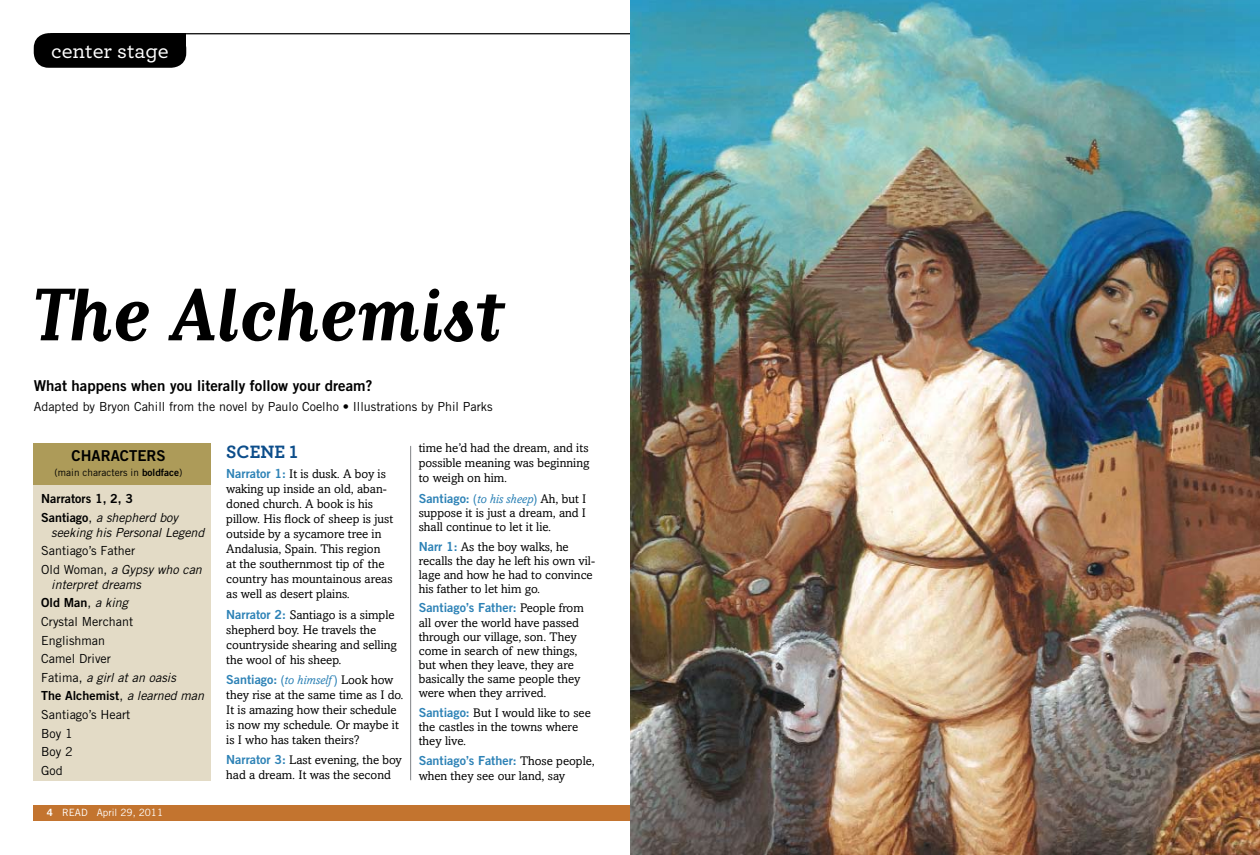
<style>
.page{position:relative;width:1260px;height:855px;background:#fff}
.page>*{position:absolute;margin:0;border:0;box-sizing:border-box;transform-origin:0 0}
.t1{font:700 87.5px "Matrix Script";color:#000}
.t2{font:500 22.5px "Archer";color:#fff}
.t3{font:700 18.75px "Archer";color:#0c4d8a}
.t4{font:15px "Trade Gothic Bold Two";color:#000}
.t5{font:12.5px/15px "Amasis";color:#000}
.t6{font:12.5px/18.6px "Trade Gothic";color:#000}
.t7{font:12.5px "Trade Gothic Bold Two";color:#2d82b6}
.t8{font:italic 12.5px/15px "Trade Gothic";letter-spacing:-.005em;color:#000}
.t9{font:12.5px "Trade Gothic Bold Two";color:#000}
.t10{font:10px "Trade Gothic";color:#000}
.t11{font:10px "Trade Gothic";color:#fff}
.s1{font-family:"Trade Gothic Bold Two"}
.s2{font-family:"Trade Gothic Bold Two";font-style:normal}
.s3{font-style:normal}
.s4{font-style:italic}
.s5{font-family:"Trade Gothic"}
.s6{font-family:"Trade Gothic";font-style:italic}
.s7{font-family:"Trade Gothic Bold Two";color:#2d82b6}
.s8{font-family:"Amasis"}
.s9{font-family:"Amasis";font-style:italic}
.s10{font-family:"Amasis";color:#000}
.s11{color:#2d82b6}
.s12{font-style:italic;color:#2d82b6}
</style>
<div class="page">
<div style="left:34px;top:805px;width:1192px;height:16px;background:#c3742f"></div>
<div style="left:34px;top:33px;width:152px;height:35px;background:#000;border-radius:15px"></div>
<hr style="left:50px;top:33px;width:1176px;height:1px;background:#000">
<div style="left:54px;top:33px;width:132px;height:17px;background:#000"></div>
<div style="left:34px;top:444px;width:177px;height:336px;background:#e3dbc6"></div>
<div style="left:34px;top:444px;width:177px;height:41px;background:#ad9b59"></div>
<hr style="left:410px;top:446px;width:1px;height:334px;background:#808285">
<img style="left:630px;top:0;width:630px;height:855px">
<h2 class="t2" style="left:51px;top:35px;width:119px">center stage</h2>
<h1 class="t1" style="left:34px;top:271px;width:470px">The Alchemist</h1>
<p class="t4" style="left:34px;top:376px;width:340px">What happens when you literally follow your dream?</p>
<p class="t6" style="left:34px;top:397px;width:460px">Adapted by Bryon Cahill from the novel by Paulo Coelho • Illustrations by Phil Parks</p>
<p class="t4" style="left:72px;top:447px;width:96px">CHARACTERS</p>
<p class="t10" style="left:55px;top:467px;width:130px">(main characters in <span class="s1">boldface</span>)</p>
<p class="t9" style="left:41px;top:491px;width:93px">Narrators 1, 2, 3</p>
<p class="t8" style="left:51px;top:510px;width:155px;text-indent:-10px"><span class="s2">Santiago</span><span class="s3">,</span> a shepherd boy seeking his Personal Legend</p>
<p class="t6" style="left:41px;top:541px;width:162px">Santiago’s Father<br>Old Woman, <span class="s4">a Gypsy who can</span></p>
<p class="t8" style="left:51px;top:577px;width:91px">interpret dreams</p>
<p class="t9" style="left:41px;top:595px;width:88px">Old Man<span class="s5">,</span> <span class="s6">a king</span></p>
<p class="t6" style="left:41px;top:612px;width:136px">Crystal Merchant<br>Englishman<br>Camel Driver<br>Fatima, <span class="s4">a girl at an oasis</span></p>
<p class="t9" style="left:41px;top:688px;width:164px">The Alchemist<span class="s5">,</span> <span class="s6">a learned man</span></p>
<p class="t6" style="left:41px;top:705px;width:91px">Santiago’s Heart<br>Boy 1<br>Boy 2<br>God</p>
<p class="t11" style="left:47px;top:807px;width:118px"><span class="s1">4</span> READ April 29, 2011</p>
<h3 class="t3" style="left:226px;top:437px;width:73px">SCENE 1</h3>
<p class="t5" style="left:226px;top:466px;width:169px"><span class="s7">Narrator 1:</span> It is dusk. A boy is waking up inside an old, aban&shy;doned church. A book is his pillow. His flock of sheep is just outside by a sycamore tree in<br>Andalusia, Spain. This region at the southernmost tip of the country has mountainous areas as well as desert plains.</p>
<p class="t5" style="left:226px;top:607px;width:172px"><span class="s7">Narrator 2:</span> Santiago is a simple shepherd boy. He travels the countryside shearing and selling the wool of his sheep.</p>
<p class="t7" style="left:226px;top:672px;width:169px">Santiago: <span class="s8">(</span><span class="s9">to himself</span> <span class="s8">)</span> <span class="s10">Look how</span></p>
<p class="t5" style="left:226px;top:687px;width:179px">they rise at the same time as I do.<br>It is amazing how their schedule is now my schedule. Or maybe it is I who has taken theirs?</p>
<p class="t5" style="left:226px;top:753px;width:177px"><span class="s7">Narrator 3:</span> Last evening, the boy had a dream. It was the second</p>
<p class="t5" style="left:419px;top:441px;width:172px;text-align:justify">time he’d had the dream, and its possible meaning was beginning to weigh on him.</p>
<p class="t5" style="left:419px;top:491px;width:169px;line-height:14.1px;text-align:justify"><span class="s7">Santiago:</span> <span class="s11">(</span><span class="s12">to his sheep</span><span class="s11">)</span> Ah, but I suppose it is just a dream, and I shall continue to let it lie.</p>
<p class="t5" style="left:419px;top:539px;width:178px;line-height:14.1px"><span class="s7">Narr 1:</span> As the boy walks, he recalls the day he left his own vil&shy;lage and how he had to convince his father to let him go.</p>
<p class="t7" style="left:419px;top:600px;width:167px">Santiago’s Father: <span class="s10">People from</span></p>
<p class="t5" style="left:419px;top:615px;width:163px;line-height:14.1px">all over the world have passed through our village, son. They come in search of new things, but when they leave, they are basically the same people they were when they arrived.</p>
<p class="t5" style="left:419px;top:705px;width:174px;line-height:14.1px"><span class="s7">Santiago:</span> But I would like to see the castles in the towns where they live.</p>
<p class="t7" style="left:419px;top:753px;width:177px">Santiago’s Father: <span class="s10">Those people,</span></p>
<p class="t5" style="left:419px;top:769px;width:148px">when they see our land, say</p>
</div>
